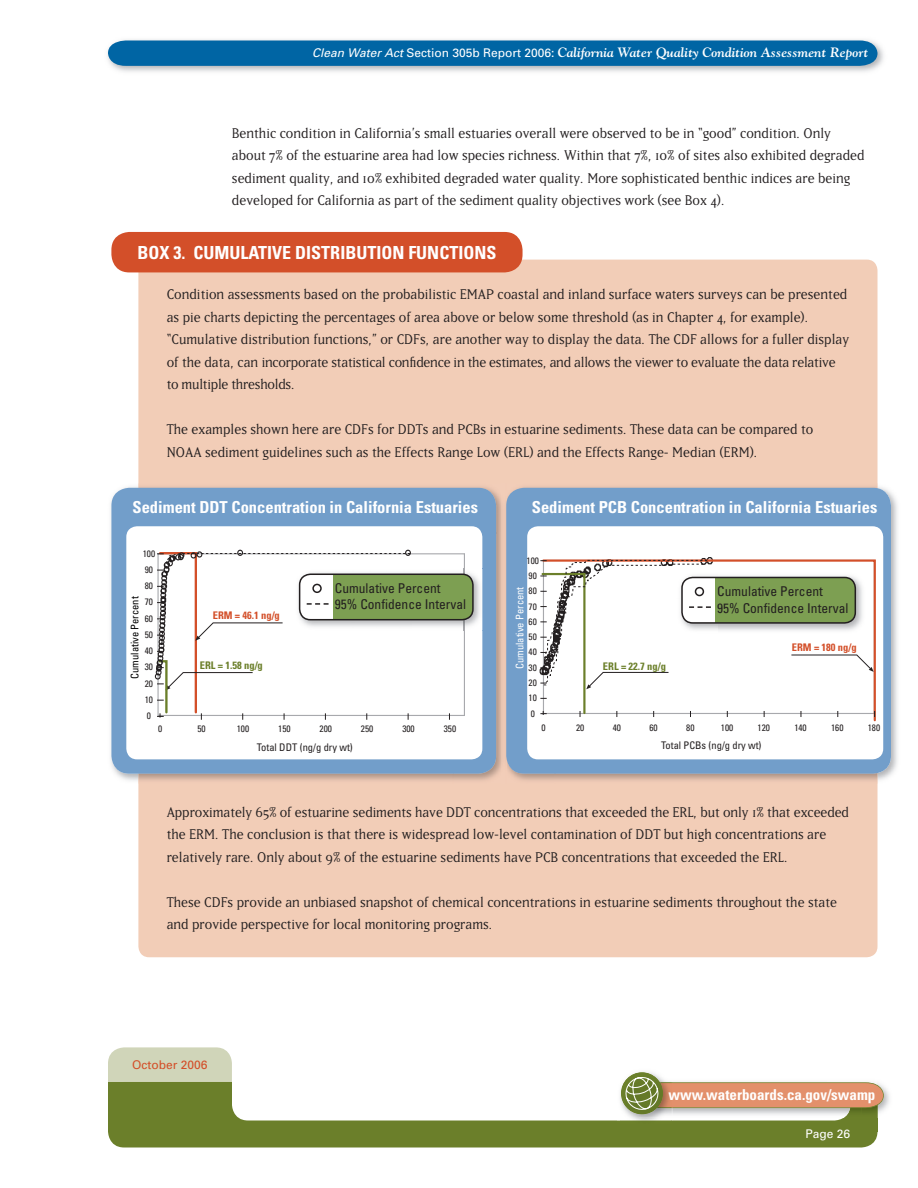
<style>
.page{position:relative;width:918px;height:1188px;background:#fff}
.page>*{position:absolute;margin:0;border:0;box-sizing:border-box;transform-origin:0 0}
.t1{font:700 condensed 18px "Univers";color:#fff}
.t2{font:16.5px/22.5px "Matrix";color:#231f20}
.t3{font:700 condensed 16.5px "Univers";color:#fff}
.t4{font:700 condensed 15px "Univers";color:#fff}
.t5{font:italic 700 13.5px "Goudy";color:#fff}
.t6{font:condensed 13.5px/16.2px "Univers";color:#231f20}
.t7{font:12px "Univers";color:#d34f29}
.t8{font:12px "Univers";color:#fff}
.t9{font:condensed 10.5px "Univers";color:#231f20}
.t10{font:700 condensed 10.5px "Univers";color:#6b7f2a}
.t11{font:700 condensed 10.5px "Univers";color:#d34f29}
.t12{font:condensed 10.5px "Univers";color:#000}
.t13{font:condensed 10.5px "Univers";color:#fff}
.t14{font:condensed 9.3px "Univers";color:#231f20}
.s1{font-family:"Univers";font-weight:400;font-size:12px}
.s2{font-family:"Univers";font-weight:400;font-style:normal;font-size:12px}
</style>
<div class="page">
<div style="left:108px;top:1047px;width:124px;height:54px;background:#d0d5b9;border-radius:16px"></div>
<img style="left:107px;top:39px;width:777px;height:33px">
<div style="left:108px;top:41px;width:770px;height:25px;background:#0065a4"></div>
<div style="left:108px;top:1082px;width:770px;height:66px;background:#6b7f2a;border-radius:16px"></div>
<div style="left:232px;top:1042px;width:618px;height:78px;background:#fff;border-radius:16px"></div>
<div style="left:108px;top:1082px;width:124px;height:41px;background:#6b7f2a"></div>
<img style="left:673px;top:1110px;width:177px;height:8px">
<img style="left:862px;top:1110px;width:16px;height:8px">
<img style="left:620px;top:1090px;width:52px;height:31px">
<img style="left:621px;top:1072px;width:42px;height:42px">
<svg style="left:625px;top:1076px;width:259px;height:34px"></svg>
<div style="left:138px;top:260px;width:740px;height:697px;background:#f2cdb7;border-radius:11px"></div>
<div style="left:111px;top:232px;width:412px;height:40px;background:#d34f29;border-radius:18px"></div>
<img style="left:110px;top:486px;width:28px;height:295px">
<img style="left:138px;top:483px;width:364px;height:50px">
<img style="left:454px;top:533px;width:48px;height:248px">
<img style="left:138px;top:774px;width:316px;height:10px">
<div style="left:111px;top:488px;width:385px;height:286px;background:#729eca;border-radius:18px"></div>
<img style="left:878px;top:487px;width:20px;height:293px">
<img style="left:506px;top:483px;width:372px;height:19px">
<img style="left:506px;top:760px;width:49px;height:21px">
<img style="left:555px;top:773px;width:323px;height:11px">
<div style="left:506px;top:488px;width:385px;height:286px;background:#729eca;border-radius:18px"></div>
<div style="left:126px;top:526px;width:356px;height:233px;background:#fff;border-radius:11px"></div>
<svg style="left:411px;top:553px;width:54px;height:163px"></svg>
<img style="left:411px;top:569px;width:72px;height:61px">
<img style="left:464px;top:569px;width:1px;height:61px">
<div style="left:300px;top:574px;width:173px;height:46px;background:#7d9f52;border-radius:11px"></div>
<div style="left:299px;top:574px;width:175px;height:46px;border:2px solid #231f20;border-radius:11px"></div>
<svg style="left:157px;top:551px;width:254px;height:169px"></svg>
<div style="left:527px;top:526px;width:356px;height:233px;background:#fff;border-radius:11px"></div>
<svg style="left:542px;top:558px;width:334px;height:164px"></svg>
<svg style="left:791px;top:654px;width:83px;height:18px"></svg>
<img style="left:711px;top:572px;width:155px;height:62px">
<div style="left:682px;top:577px;width:173px;height:46px;background:#7d9f52;border-radius:11px"></div>
<div style="left:682px;top:577px;width:33px;height:46px;background:#fff"></div>
<div style="left:681px;top:577px;width:175px;height:47px;border:2px solid #231f20;border-radius:11px"></div>
<svg style="left:540px;top:560px;width:171px;height:157px"></svg>
<p class="t5" style="left:312px;top:44px;width:558px"><span class="s1">Clean Water Act</span> <span class="s2">Section 305b Report 2006:</span> California Water Quality Condition Assessment Report</p>
<p class="t2" style="left:232px;top:122px;width:634px">Benthic condition in California’s small estuaries overall were observed to be in “good” condition. Only about 7% of the estuarine area had low species richness. Within that 7%, 10% of sites also exhibited degraded sediment quality, and 10% exhibited degraded water quality. More sophisticated benthic indices are being developed for California as part of the sediment quality objectives work (see Box 4).</p>
<p class="t1" style="left:137px;top:241px;width:360px">BOX 3. CUMULATIVE DISTRIBUTION FUNCTIONS</p>
<p class="t2" style="left:167px;top:283px;width:684px">Condition assessments based on the probabilistic EMAP coastal and inland surface waters surveys can be presented as pie charts depicting the percentages of area above or below some threshold (as in Chapter 4, for example). “Cumulative distribution functions,” or CDFs, are another way to display the data. The CDF allows for a fuller display of the data, can incorporate statistical confidence in the estimates, and allows the viewer to evaluate the data relative to multiple thresholds.</p>
<p class="t2" style="left:167px;top:418px;width:648px">The examples shown here are CDFs for DDTs and PCBs in estuarine sediments. These data can be compared to<br>NOAA sediment guidelines such as the Effects Range Low (ERL) and the Effects Range- Median (ERM).</p>
<p class="t3" style="left:133px;top:497px;width:347px">Sediment DDT Concentration in California Estuaries</p>
<p class="t3" style="left:532px;top:497px;width:347px">Sediment PCB Concentration in California Estuaries</p>
<p class="t14" style="left:143px;top:547px;width:14px">100</p>
<p class="t14" style="left:527px;top:555px;width:14px">100</p>
<p class="t14" style="left:145px;top:564px;width:10px">90</p>
<p class="t14" style="left:529px;top:570px;width:10px">90</p>
<p class="t14" style="left:145px;top:580px;width:10px">80</p>
<p class="t12" style="left:128px;top:679px;width:84px;rotate:-90deg">Cumulative Percent</p>
<p class="t14" style="left:145px;top:596px;width:10px">70</p>
<p class="t14" style="left:145px;top:612px;width:10px">60</p>
<p class="t14" style="left:145px;top:629px;width:10px">50</p>
<p class="t14" style="left:145px;top:645px;width:10px">40</p>
<p class="t14" style="left:145px;top:661px;width:10px">30</p>
<p class="t14" style="left:145px;top:677px;width:10px">20</p>
<p class="t11" style="left:213px;top:609px;width:69px">ERM = 46.1 ng/g</p>
<p class="t10" style="left:200px;top:659px;width:65px">ERL = 1.58 ng/g</p>
<p class="t6" style="left:335px;top:580px;width:133px">Cumulative Percent<br>95% Confidence Interval</p>
<p class="t13" style="left:513px;top:669px;width:84px;rotate:-90deg">Cumulative Percent</p>
<p class="t14" style="left:529px;top:585px;width:10px">80</p>
<p class="t14" style="left:529px;top:600px;width:10px">70</p>
<p class="t14" style="left:529px;top:616px;width:10px">60</p>
<p class="t14" style="left:529px;top:631px;width:10px">50</p>
<p class="t14" style="left:529px;top:646px;width:10px">40</p>
<p class="t14" style="left:529px;top:662px;width:10px">30</p>
<p class="t14" style="left:529px;top:677px;width:10px">20</p>
<p class="t10" style="left:603px;top:659px;width:64px">ERL = 22.7 ng/g</p>
<p class="t6" style="left:717px;top:583px;width:133px">Cumulative Percent<br>95% Confidence Interval</p>
<p class="t11" style="left:792px;top:641px;width:66px">ERM = 180 ng/g</p>
<p class="t14" style="left:145px;top:694px;width:10px">10</p>
<p class="t14" style="left:529px;top:692px;width:10px">10</p>
<p class="t14" style="left:147px;top:710px;width:6px">0</p>
<p class="t14" style="left:531px;top:707px;width:6px">0</p>
<p class="t14" style="left:158px;top:723px;width:6px">0</p>
<p class="t14" style="left:198px;top:723px;width:10px">50</p>
<p class="t14" style="left:237px;top:723px;width:14px">100</p>
<p class="t14" style="left:278px;top:723px;width:14px">150</p>
<p class="t14" style="left:320px;top:723px;width:14px">200</p>
<p class="t14" style="left:361px;top:723px;width:14px">250</p>
<p class="t14" style="left:402px;top:723px;width:14px">300</p>
<p class="t14" style="left:444px;top:723px;width:14px">350</p>
<p class="t9" style="left:257px;top:740px;width:97px">Total DDT (ng/g dry wt)</p>
<p class="t14" style="left:541px;top:721px;width:6px">0</p>
<p class="t14" style="left:576px;top:721px;width:10px">20</p>
<p class="t14" style="left:613px;top:721px;width:10px">40</p>
<p class="t14" style="left:650px;top:721px;width:10px">60</p>
<p class="t14" style="left:686px;top:721px;width:10px">80</p>
<p class="t14" style="left:721px;top:721px;width:14px">100</p>
<p class="t14" style="left:758px;top:721px;width:14px">120</p>
<p class="t14" style="left:794px;top:721px;width:14px">140</p>
<p class="t14" style="left:831px;top:721px;width:14px">160</p>
<p class="t14" style="left:868px;top:721px;width:14px">180</p>
<p class="t9" style="left:661px;top:739px;width:102px">Total PCBs (ng/g dry wt)</p>
<p class="t2" style="left:167px;top:801px;width:684px">Approximately 65% of estuarine sediments have DDT concentrations that exceeded the ERL, but only 1% that exceeded the ERM. The conclusion is that there is widespread low-level contamination of DDT but high concentrations are relatively rare. Only about 9% of the estuarine sediments have PCB concentrations that exceeded the ERL.</p>
<p class="t2" style="left:167px;top:891px;width:672px">These CDFs provide an unbiased snapshot of chemical concentrations in estuarine sediments throughout the state and provide perspective for local monitoring programs.</p>
<p class="t7" style="left:132px;top:1057px;width:77px">October 2006</p>
<p class="t4" style="left:669px;top:1085px;width:208px">www.waterboards.ca.gov/swamp</p>
<p class="t8" style="left:805px;top:1127px;width:46px">Page 26</p>
</div>
